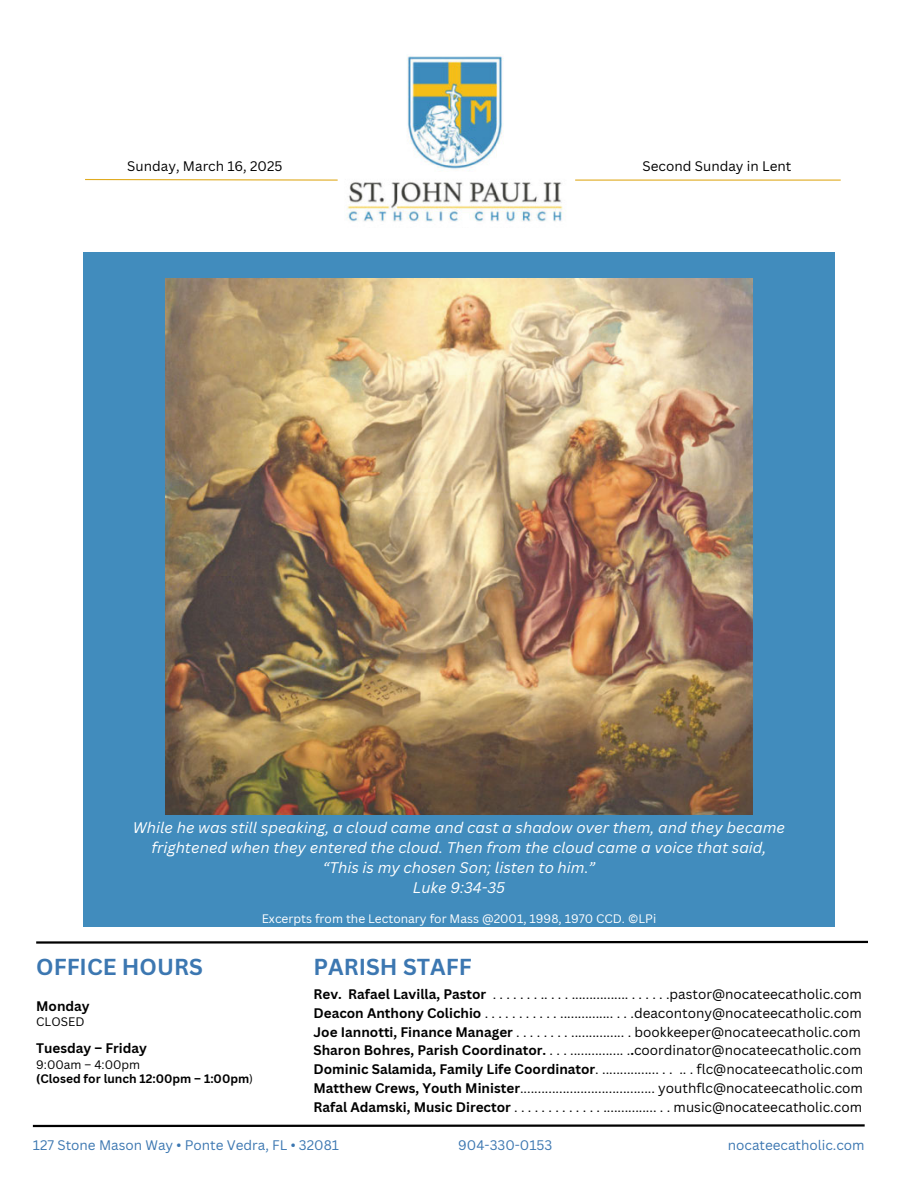
<style>
.page{position:relative;width:918px;height:1188px;background:#fff}
.page>*{position:absolute;margin:0;border:0;box-sizing:border-box;transform-origin:0 0}
.t1{font:700 22.5px "Canva Sans";color:#3c77b1}
.t2{font:italic 15px/20.2px "Canva Sans";color:#fff;text-align:center}
.t3{font:13.5px/18.9px "Canva Sans";color:#000}
.t4{font:13.5px "Canva Sans";color:#3c77b1}
.t5{font:700 13.5px "Canva Sans";color:#000}
.t6{font:12px "Canva Sans";color:#fff}
.t7{font:700 12px/14.4px "Canva Sans";color:#000}
.t8{font:12px "Canva Sans";color:#000}
.s1{font-weight:700}
.s2{font-weight:400}
</style>
<div class="page">
<img style="left:347px;top:55px;width:216px;height:167px">
<svg style="left:85px;top:179px;width:253px;height:2px"></svg>
<svg style="left:32px;top:1124px;width:833px;height:4px"></svg>
<div style="left:84px;top:252px;width:750px;height:675px;background:#418cbd"></div>
<svg style="left:36px;top:940px;width:832px;height:4px"></svg>
<hr style="left:575px;top:180px;width:266px;height:1px;background:#e0ab20">
<img style="left:165px;top:279px;width:588px;height:535px">
<p class="t3" style="left:127px;top:156px;width:157px">Sunday, March 16, 2025</p>
<p class="t3" style="left:643px;top:156px;width:150px">Second Sunday in Lent</p>
<p class="t2" style="left:133px;top:817px;width:654px">While he was still speaking, a cloud came and cast a shadow over them, and they became frightened when they entered the cloud. Then from the cloud came a voice that said, “This is my chosen Son; listen to him.”<br>Luke 9:34-35</p>
<p class="t6" style="left:262px;top:910px;width:396px">Excerpts from the Lectonary for Mass @2001, 1998, 1970 CCD. ©LPi</p>
<h1 class="t1" style="left:313px;top:951px;width:160px">PARISH STAFF</h1>
<p class="t3" style="left:313px;top:984px;width:551px"><span class="s1">Rev. Rafael Lavilla, Pastor</span> . . . . . . . .. . . . ................ . . . . . .pastor@nocateecatholic.com <span class="s1">Deacon Anthony Colichio</span> . . . . . . . . . . . ............... . . .deacontony@nocateecatholic.com <span class="s1">Joe Iannotti, Finance Manager</span> . . . . . . . . ............... . bookkeeper@nocateecatholic.com <span class="s1">Sharon Bohres, Parish Coordinator.</span> . . . ............... .<span class="s1">.</span>coordinator@nocateecatholic.com <span class="s1">Dominic Salamida, Family Life Coordinator</span>. ................ . . .. . flc@nocateecatholic.com <span class="s1">Matthew Crews, Youth Minister</span>...................................... youthflc@nocateecatholic.com <span class="s1">Rafal Adamski, Music Director</span> . . . . . . . . . . . . . ............... . . music@nocateecatholic.com</p>
<p class="t4" style="left:33px;top:1135px;width:308px">127 Stone Mason Way • Ponte Vedra, FL • 32081</p>
<p class="t4" style="left:458px;top:1135px;width:96px">904-330-0153</p>
<p class="t4" style="left:728px;top:1135px;width:138px">nocateecatholic.com</p>
<h1 class="t1" style="left:36px;top:950px;width:168px">OFFICE HOURS</h1>
<p class="t5" style="left:36px;top:996px;width:55px">Monday</p>
<p class="t8" style="left:36px;top:1014px;width:50px">CLOSED</p>
<p class="t5" style="left:36px;top:1039px;width:112px">Tuesday – Friday</p>
<p class="t7" style="left:36px;top:1057px;width:219px"><span class="s2">9:00am – 4:00pm<br></span>(Closed for lunch 12:00pm – 1:00pm<span class="s2">)</span></p>
</div>
